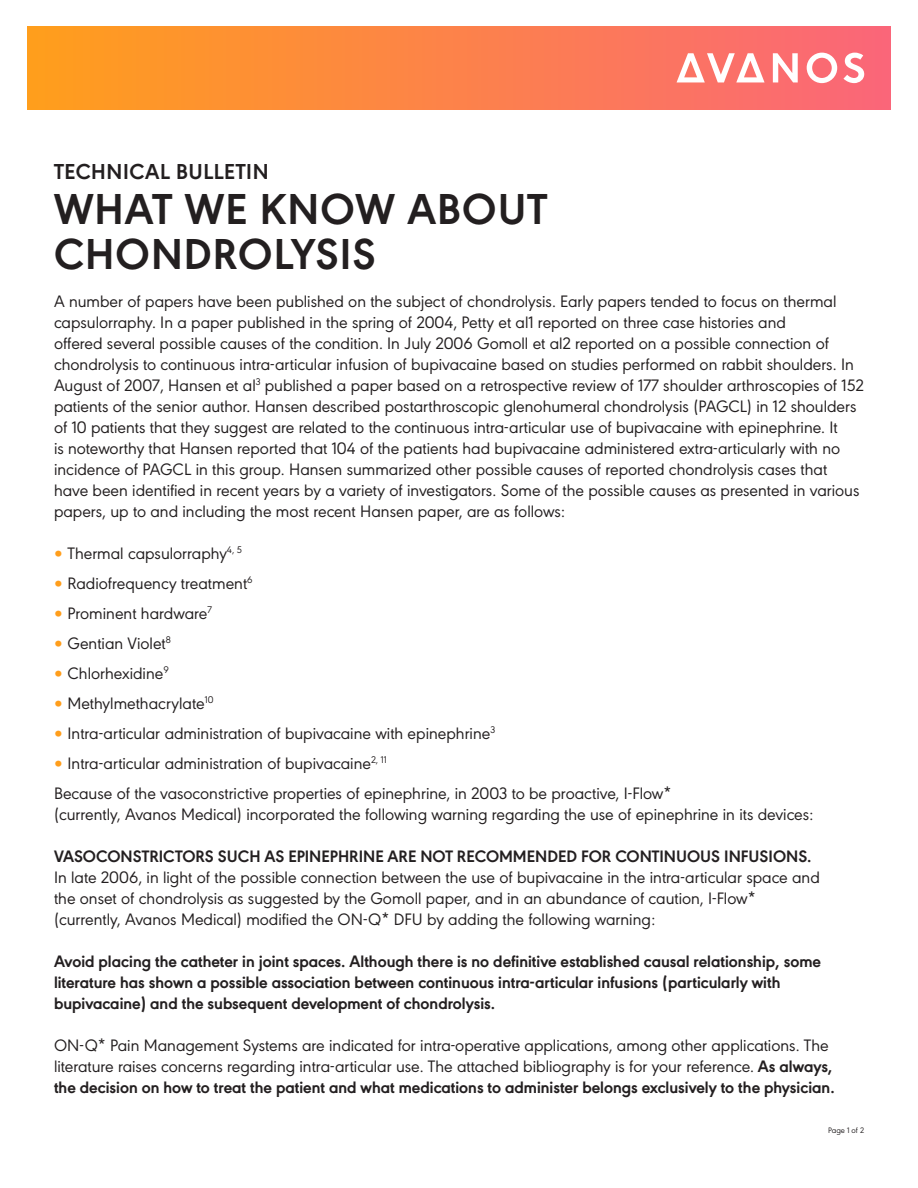
<style>
.page{position:relative;width:918px;height:1188px;background:#fff}
.page>*{position:absolute;margin:0;border:0;box-sizing:border-box;transform-origin:0 0}
.AV_Headline__2-Line{font:700 45px/45px "Avanos Sans";letter-spacing:.025em;color:#231f20}
.t1{font:700 22.5px "Avanos Sans";letter-spacing:.025em;color:#231f20}
.AV_Body_Copy_-_11_5{font:17.25px/21px "Avanos Sans";color:#231f20}
.AV_Body_Copy_-_11_5-2{font:700 17.25px/21px "Avanos Sans";color:#231f20}
.AV_Subhead_CAPS-_11{font:700 17.25px "Avanos Sans";color:#231f20}
.t2{font:8.25px "Avanos Sans";color:#231f20}
.s1{font-weight:700;color:#ff9e1c}
.s2{font-weight:700}
</style>
<div class="page">
<div style="left:27px;top:26px;width:864px;height:83px;background:linear-gradient(to right,#ff9e1b,#fa667a)"></div>
<svg style="left:677px;top:53px;width:88px;height:29px"></svg>
<svg style="left:773px;top:53px;width:25px;height:29px"></svg>
<svg style="left:807px;top:53px;width:30px;height:30px"></svg>
<svg style="left:843px;top:53px;width:21px;height:30px"></svg>
<p class="t1" style="left:54px;top:154px;width:216px">TECHNICAL BULLETIN</p>
<p class="AV_Headline__2-Line" style="left:54px;top:183px;width:495px">WHAT WE KNOW ABOUT<br>CHONDROLYSIS</p>
<p class="AV_Body_Copy_-_11_5" style="left:54px;top:289px;width:811px">A number of papers have been published on the subject of chondrolysis. Early papers tended to focus on thermal capsulorraphy. In a paper published in the spring of 2004, Petty et al1 reported on three case histories and<br>offered several possible causes of the condition. In July 2006 Gomoll et al2 reported on a possible connection of chondrolysis to continuous intra-articular infusion of bupivacaine based on studies performed on rabbit shoulders. In August of 2007, Hansen et al<sup>3</sup> published a paper based on a retrospective review of 177 shoulder arthroscopies of 152 patients of the senior author. Hansen described postarthroscopic glenohumeral chondrolysis (PAGCL) in 12 shoulders of 10 patients that they suggest are related to the continuous intra-articular use of bupivacaine with epinephrine. It<br>is noteworthy that Hansen reported that 104 of the patients had bupivacaine administered extra-articularly with no incidence of PAGCL in this group. Hansen summarized other possible causes of reported chondrolysis cases that have been identified in recent years by a variety of investigators. Some of the possible causes as presented in various papers, up to and including the most recent Hansen paper, are as follows:</p>
<p class="AV_Body_Copy_-_11_5" style="left:54px;top:541px;width:190px"><span class="s1">•</span> Thermal capsulorraphy<sup>4,</sup> <sup>5</sup></p>
<p class="AV_Body_Copy_-_11_5" style="left:54px;top:571px;width:200px"><span class="s1">•</span> Radiofrequency treatment<sup>6</sup></p>
<p class="AV_Body_Copy_-_11_5" style="left:54px;top:601px;width:159px"><span class="s1">•</span> Prominent hardware<sup>7</sup></p>
<p class="AV_Body_Copy_-_11_5" style="left:54px;top:631px;width:118px"><span class="s1">•</span> Gentian Violet<sup>8</sup></p>
<p class="AV_Body_Copy_-_11_5" style="left:54px;top:661px;width:116px"><span class="s1">•</span> Chlorhexidine<sup>9</sup></p>
<p class="AV_Body_Copy_-_11_5" style="left:54px;top:691px;width:161px"><span class="s1">•</span> Methylmethacrylate<sup>10</sup></p>
<p class="AV_Body_Copy_-_11_5" style="left:54px;top:721px;width:443px"><span class="s1">•</span> Intra-articular administration of bupivacaine with epinephrine<sup>3</sup></p>
<p class="AV_Body_Copy_-_11_5" style="left:54px;top:751px;width:334px"><span class="s1">•</span> Intra-articular administration of bupivacaine<sup>2,</sup> <sup>11</sup></p>
<p class="AV_Body_Copy_-_11_5" style="left:54px;top:781px;width:761px">Because of the vasoconstrictive properties of epinephrine, in 2003 to be proactive, I-Flow*<br>(currently, Avanos Medical) incorporated the following warning regarding the use of epinephrine in its devices:</p>
<p class="AV_Subhead_CAPS-_11" style="left:54px;top:843px;width:759px">VASOCONSTRICTORS SUCH AS EPINEPHRINE ARE NOT RECOMMENDED FOR CONTINUOUS INFUSIONS.</p>
<p class="AV_Body_Copy_-_11_5" style="left:54px;top:865px;width:767px">In late 2006, in light of the possible connection between the use of bupivacaine in the intra-articular space and the onset of chondrolysis as suggested by the Gomoll paper, and in an abundance of caution, I-Flow* (currently, Avanos Medical) modified the ON-Q* DFU by adding the following warning:</p>
<p class="AV_Body_Copy_-_11_5-2" style="left:54px;top:950px;width:769px">Avoid placing the catheter in joint spaces. Although there is no definitive established causal relationship, some literature has shown a possible association between continuous intra-articular infusions (particularly with bupivacaine) and the subsequent development of chondrolysis.</p>
<p class="AV_Body_Copy_-_11_5" style="left:54px;top:1033px;width:782px">ON-Q* Pain Management Systems are indicated for intra-operative applications, among other applications. The literature raises concerns regarding intra-articular use. The attached bibliography is for your reference. <span class="s2">As always, the decision on how to treat the patient and what medications to administer belongs exclusively to the physician.</span></p>
<p class="t2" style="left:828px;top:1124px;width:37px">Page 1 of 2</p>
</div>
